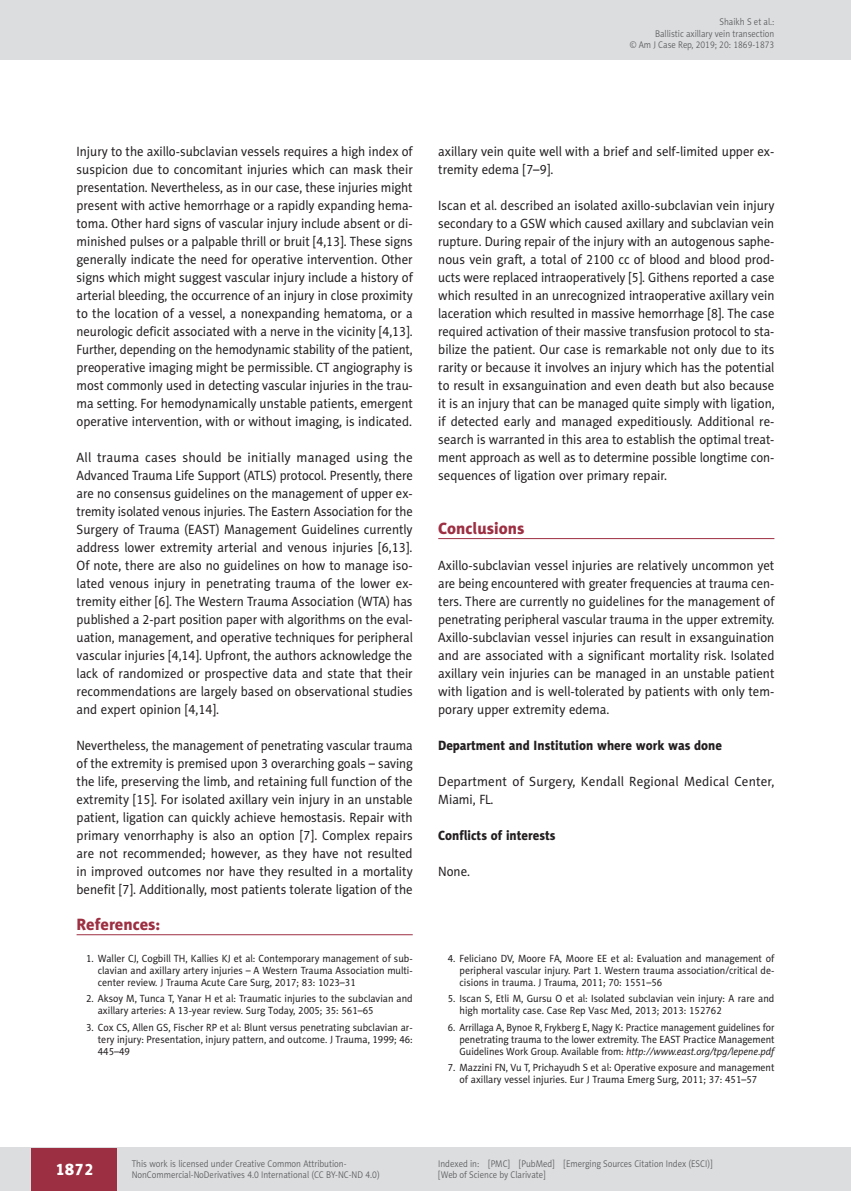
<style>
.page{position:relative;width:851px;height:1191px;background:#fff}
.page>*{position:absolute;margin:0;border:0;box-sizing:border-box;transform-origin:0 0}
.AJCR_Headline_1{font:16.5px "Naomi Sans EFN Heavy";color:#9d2f42}
.AJCR_Referencje_Tytu{font:16.5px "Naomi Sans EFN Heavy";color:#9d2f42}
.t1{font:16.5px "Naomi Sans EFN Heavy";color:#fff}
.AJCR_Body{font:13.5px/18px "Naomi Sans EFN";color:#231f20;text-align:justify;scale:.95 1}
.AJCR_Body-2{font:13.5px/18px "Naomi Sans EFN";color:#231f20;text-align:justify}
.AJCR_Body-3{font:13.5px/18px "Naomi Sans EFN";color:#231f20;text-align:justify;scale:.94 1}
.AJCR_Headline_2{font:13.5px "Naomi Sans EFN Heavy";color:#231f20;scale:.95 1}
.AJCR_Referencje_punk{font:10.5px/12px "Naomi Sans EFN";color:#231f20;text-align:justify;scale:.95 1}
.AJCR_Referencje_punk-2{font:10.5px/12px "Naomi Sans EFN";color:#231f20;text-align:justify;scale:.93 1}
.t2{font:9.75px/11.2px "Naomi Sans EFN Light";color:#57585a;scale:.9 1}
.s1{font-style:italic}
</style>
<div class="page">
<hr style="left:438px;top:538px;width:336px;height:1px;background:#9d2f42">
<hr style="left:77px;top:934px;width:335px;height:1px;background:#9d2f42">
<div style="left:0;top:1148px;width:850px;height:43px;background:#dcdddf"></div>
<div style="left:32px;top:1147px;width:85px;height:43px;background:#9d2f42"></div>
<div style="left:0;top:0;width:850px;height:60px;background:#dcdddf"></div>
<hr style="left:850px;top:0;width:1px;height:60px;background:#dcdddf">
<p class="t2" style="left:629px;top:16px;width:162px;text-align:right">Shaikh S et al.:<br>Ballistic axillary vein transection<br>© Am J Case Rep, 2019; 20: 1869-1873</p>
<p class="AJCR_Body" style="left:77px;top:142px;width:355px">Injury to the axillo-subclavian vessels requires a high index of suspicion due to concomitant injuries which can mask their presentation. Nevertheless, as in our case, these injuries might present with active hemorrhage or a rapidly expanding hema&shy;toma. Other hard signs of vascular injury include absent or di&shy;minished pulses or a palpable thrill or bruit [4,13]. These signs generally indicate the need for operative intervention. Other signs which might suggest vascular injury include a history of arterial bleeding, the occurrence of an injury in close proximity to the location of a vessel, a nonexpanding hematoma, or a neurologic deficit associated with a nerve in the vicinity [4,13].<br>Further, depending on the hemodynamic stability of the patient, preoperative imaging might be permissible. CT angiography is most commonly used in detecting vascular injuries in the trau&shy;ma setting. For hemodynamically unstable patients, emergent operative intervention, with or without imaging, is indicated.</p>
<p class="AJCR_Body-2" style="left:77px;top:448px;width:338px">All trauma cases should be initially managed using the Advanced Trauma Life Support (ATLS) protocol. Presently, there are no consensus guidelines on the management of upper ex&shy;tremity isolated venous injuries. The Eastern Association for the Surgery of Trauma (EAST) Management Guidelines currently address lower extremity arterial and venous injuries [6,13].<br>Of note, there are also no guidelines on how to manage iso&shy;lated venous injury in penetrating trauma of the lower ex&shy;tremity either [6]. The Western Trauma Association (WTA) has published a 2-part position paper with algorithms on the eval&shy;uation, management, and operative techniques for peripheral vascular injuries [4,14]. Upfront, the authors acknowledge the lack of randomized or prospective data and state that their recommendations are largely based on observational studies and expert opinion [4,14].</p>
<p class="AJCR_Body-3" style="left:77px;top:736px;width:359px">Nevertheless, the management of penetrating vascular trauma of the extremity is premised upon 3 overarching goals – saving the life, preserving the limb, and retaining full function of the extremity [15]. For isolated axillary vein injury in an unstable patient, ligation can quickly achieve hemostasis. Repair with primary venorrhaphy is also an option [7]. Complex repairs are not recommended; however, as they have not resulted in improved outcomes nor have they resulted in a mortality benefit [7]. Additionally, most patients tolerate ligation of the</p>
<p class="AJCR_Referencje_Tytu" style="left:77px;top:914px;width:85px">References:</p>
<p class="AJCR_Referencje_punk" style="left:98px;top:952px;width:333px;text-indent:-12px">1. Waller CJ, Cogbill TH, Kallies KJ et al: Contemporary management of sub&shy;clavian and axillary artery injuries – A Western Trauma Association multi&shy;center review. J Trauma Acute Care Surg, 2017; 83: 1023–31</p>
<p class="AJCR_Referencje_punk" style="left:98px;top:993px;width:333px;text-indent:-12px">2. Aksoy M, Tunca T, Yanar H et al: Traumatic injuries to the subclavian and axillary arteries: A 13-year review. Surg Today, 2005; 35: 561–65</p>
<p class="AJCR_Referencje_punk" style="left:98px;top:1021px;width:333px;text-indent:-12px">3. Cox CS, Allen GS, Fischer RP et al: Blunt versus penetrating subclavian ar&shy;tery injury: Presentation, injury pattern, and outcome. J Trauma, 1999; 46:<br>445–49</p>
<p class="AJCR_Body" style="left:438px;top:142px;width:355px">axillary vein quite well with a brief and self-limited upper ex&shy;tremity edema [7–9].</p>
<p class="AJCR_Body" style="left:438px;top:196px;width:355px">Iscan et al. described an isolated axillo-subclavian vein injury secondary to a GSW which caused axillary and subclavian vein rupture. During repair of the injury with an autogenous saphe&shy;nous vein graft, a total of 2100 cc of blood and blood prod&shy;ucts were replaced intraoperatively [5]. Githens reported a case which resulted in an unrecognized intraoperative axillary vein laceration which resulted in massive hemorrhage [8]. The case required activation of their massive transfusion protocol to sta&shy;bilize the patient. Our case is remarkable not only due to its rarity or because it involves an injury which has the potential to result in exsanguination and even death but also because it is an injury that can be managed quite simply with ligation, if detected early and managed expeditiously. Additional re&shy;search is warranted in this area to establish the optimal treat&shy;ment approach as well as to determine possible longtime con&shy;sequences of ligation over primary repair.</p>
<p class="AJCR_Headline_1" style="left:438px;top:518px;width:88px">Conclusions</p>
<p class="AJCR_Body" style="left:438px;top:556px;width:355px">Axillo-subclavian vessel injuries are relatively uncommon yet are being encountered with greater frequencies at trauma cen&shy;ters. There are currently no guidelines for the management of penetrating peripheral vascular trauma in the upper extremity.<br>Axillo-subclavian vessel injuries can result in exsanguination and are associated with a significant mortality risk. Isolated axillary vein injuries can be managed in an unstable patient with ligation and is well-tolerated by patients with only tem&shy;porary upper extremity edema.</p>
<p class="AJCR_Headline_2" style="left:438px;top:737px;width:300px">Department and Institution where work was done</p>
<p class="AJCR_Body-2" style="left:438px;top:772px;width:338px">Department of Surgery, Kendall Regional Medical Center,<br>Miami, FL.</p>
<p class="AJCR_Headline_2" style="left:438px;top:827px;width:125px">Conflicts of interests</p>
<p class="AJCR_Body" style="left:438px;top:862px;width:35px">None.</p>
<p class="AJCR_Referencje_punk" style="left:459px;top:952px;width:333px;text-indent:-12px">4. Feliciano DV, Moore FA, Moore EE et al: Evaluation and management of peripheral vascular injury. Part 1. Western trauma association/critical de&shy;cisions in trauma. J Trauma, 2011; 70: 1551–56</p>
<p class="AJCR_Referencje_punk" style="left:459px;top:993px;width:333px;text-indent:-12px">5. Iscan S, Etli M, Gursu O et al: Isolated subclavian vein injury: A rare and high mortality case. Case Rep Vasc Med, 2013; 2013: 152762</p>
<p class="AJCR_Referencje_punk-2" style="left:459px;top:1021px;width:340px;text-indent:-12px">6. Arrillaga A, Bynoe R, Frykberg E, Nagy K: Practice management guidelines for penetrating trauma to the lower extremity. The EAST Practice Management Guidelines Work Group. Available from: <span class="s1">http://www.east.org/tpg/lepene.pdf</span></p>
<p class="AJCR_Referencje_punk" style="left:447px;top:1061px;width:345px;text-align:center">7. Mazzini FN, Vu T, Prichayudh S et al: Operative exposure and management of axillary vessel injuries. Eur J Trauma Emerg Surg, 2011; 37: 451–57</p>
<p class="t1" style="left:55px;top:1159px;width:40px">1872</p>
<p class="t2" style="left:132px;top:1158px;width:277px">This work is licensed under Creative Common Attribution-<br>NonCommercial-NoDerivatives 4.0 International (CC BY-NC-ND 4.0)</p>
<p class="t2" style="left:438px;top:1158px;width:306px">Indexed in: [PMC] [PubMed] [Emerging Sources Citation Index (ESCI)] [Web of Science by Clarivate]</p>
</div>
